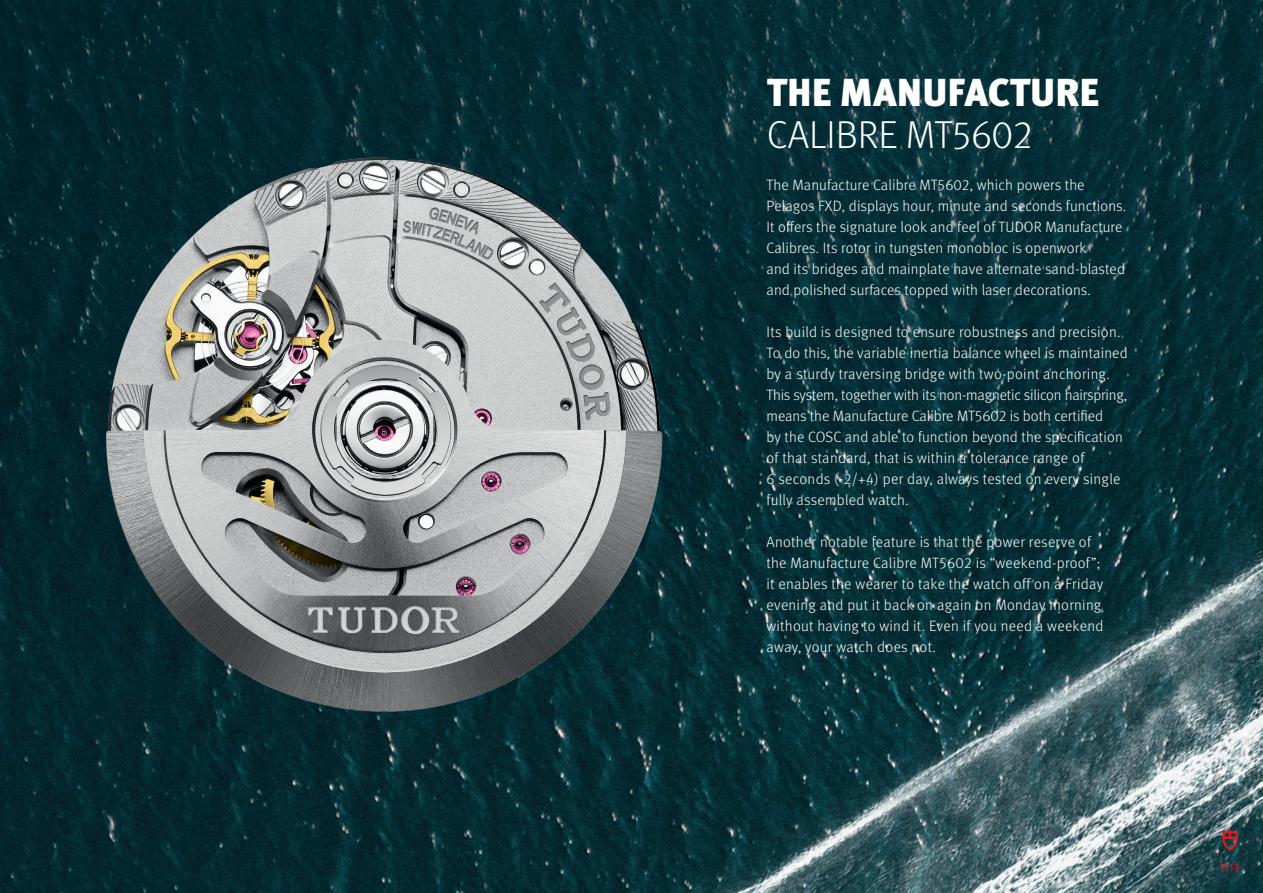
<style>
.page{position:relative;width:1263px;height:893px;background:#fff}
.page>*{position:absolute;margin:0;border:0;box-sizing:border-box;transform-origin:0 0}
.t1{font:900 39px "Meta Pro";color:#fff}
.t2{font:300 39px "Meta Pro";color:#fff}
.t3{font:300 15px/21px "Meta Pro";letter-spacing:.01em;color:#fff}
.t4{font:300 10.5px "Meta Pro";color:#e21a21}
</style>
<div class="page">
<img style="left:0;top:591px;width:1263px;height:302px">
<img style="left:0;top:0;width:1263px;height:591px">
<img style="left:0;top:99px;width:765px;height:676px">
<svg style="left:1222px;top:829px;width:15px;height:21px"></svg>
<h1 class="t1" style="left:767px;top:61px;width:334px">THE MANUFACTURE</h1>
<h1 class="t2" style="left:767px;top:106px;width:268px">CALIBRE MT5602</h1>
<p class="t3" style="left:766px;top:173px;width:361px">The Manufacture Calibre MT5602, which powers the Pelagos FXD, displays hour, minute and seconds functions.<br>It offers the signature look and feel of TUDOR Manufacture Calibres. Its rotor in tungsten monobloc is openwork<br>and its bridges and mainplate have alternate sand-blasted and polished surfaces topped with laser decorations.</p>
<p class="t3" style="left:766px;top:320px;width:363px">Its build is designed to ensure robustness and precision.<br>To do this, the variable inertia balance wheel is maintained by a sturdy traversing bridge with two-point anchoring.<br>This system, together with its non-magnetic silicon hairspring, means the Manufacture Calibre MT5602 is both certified<br>by the COSC and able to function beyond the specification of that standard, that is within a tolerance range of<br>6 seconds (-2/+4) per day, always tested on every single fully assembled watch.</p>
<p class="t3" style="left:766px;top:530px;width:338px">Another notable feature is that the power reserve of the Manufacture Calibre MT5602 is “weekend-proof”; it enables the wearer to take the watch off on a Friday evening and put it back on again on Monday morning without having to wind it. Even if you need a weekend away, your watch does not.</p>
<p class="t4" style="left:1220px;top:860px;width:21px">7/13</p>
</div>
